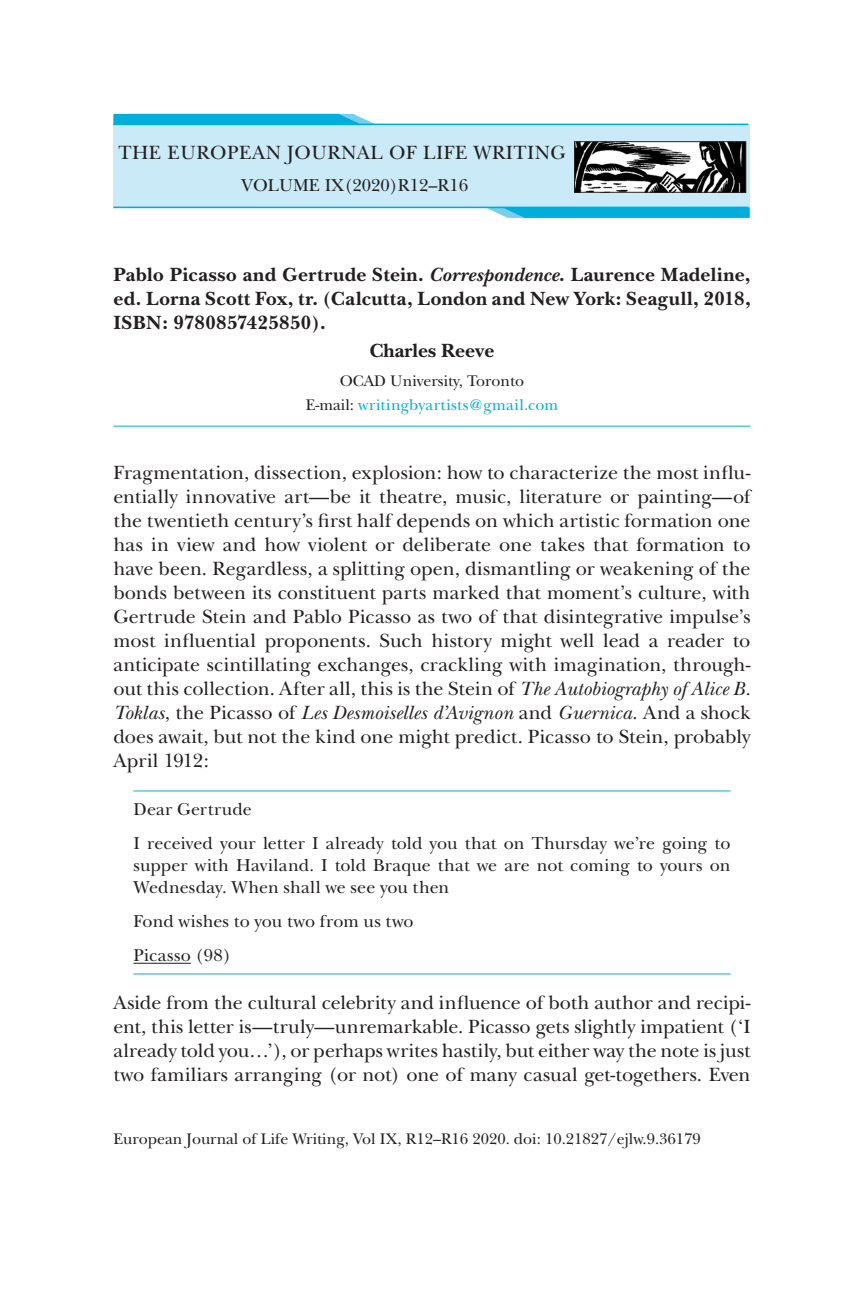
<style>
.page{position:relative;width:864px;height:1296px;background:#fff}
.page>*{position:absolute;margin:0;border:0;box-sizing:border-box;transform-origin:0 0}
.t1{font:20px/24px "New Baskerville";letter-spacing:.015em;color:#231f20;text-align:justify}
.t2{font:700 20px/24px "New Baskerville";letter-spacing:.01em;color:#231f20;text-align:justify}
.t3{font:18px/34px "New Baskerville";letter-spacing:.01em;color:#231f20}
.t4{font:16px/24px "New Baskerville";color:#231f20;text-align:center}
.s1{font-style:italic}
.s2{color:#00aedc}
</style>
<div class="page">
<div style="left:113px;top:124px;width:637px;height:83px;background:#c9eaf6"></div>
<svg style="left:113px;top:114px;width:263px;height:10px;background:#11b3de"></svg>
<svg style="left:485px;top:207px;width:265px;height:11px;background:#14b4de"></svg>
<hr style="left:113px;top:124px;width:635px;height:1px;background:#00aedc">
<hr style="left:113px;top:207px;width:635px;height:1px;background:#00aedc">
<img style="left:576px;top:143px;width:168px;height:48px">
<div style="left:574px;top:141px;width:172px;height:52px;border:1px solid #231f20"></div>
<hr style="left:113px;top:426px;width:638px;height:1px;background:#00aedc">
<hr style="left:133px;top:790px;width:598px;height:1px;background:#00aedc">
<hr style="left:133px;top:973px;width:598px;height:1px;background:#00aedc">
<hr style="left:133px;top:963px;width:58px;height:1px;background:#231f20">
<p class="t1" style="left:118px;top:140px;width:449px">The European Journal of Life Writing</p>
<p class="t3" style="left:242px;top:168px;width:26px">VOLU</p>
<p class="t3" style="left:293px;top:168px;width:176px">ME IX(2020)R12–R16</p>
<p class="t2" style="left:113px;top:262px;width:639px">Pablo Picasso and Gertrude Stein. <span class="s1">Correspondence</span>. Laurence Madeline, ed. Lorna Scott Fox, tr. (Calcutta, London and New York: Seagull, 2018, ISBN: 9780857425850).</p>
<p class="t2" style="left:370px;top:338px;width:126px">Charles Reeve</p>
<p class="t4" style="left:306px;top:369px;width:254px">OCAD University, Toronto<br>E-mail: <span class="s2">writingbyartists@gmail.com</span></p>
<p class="t1" style="left:113px;top:461px;width:640px">Fragmentation, dissection, explosion: how to characterize the most influ&shy;entially innovative art—be it theatre, music, literature or painting—of the twentieth century’s first half depends on which artistic formation one has in view and how violent or deliberate one takes that formation to have been. Regardless, a splitting open, dismantling or weakening of the bonds between its constituent parts marked that moment’s culture, with Gertrude Stein and Pablo Picasso as two of that disintegrative impulse’s most influential proponents. Such history might well lead a reader to anticipate scintillating exchanges, crackling with imagination, through&shy;out this collection. After all, this is the Stein of <span class="s1">The Autobiography of Alice B.<br>Toklas</span>, the Picasso of <span class="s1">Les Desmoiselles d’Avignon</span> and <span class="s1">Guernica</span>. And a shock does await, but not the kind one might predict. Picasso to Stein, probably April 1912:</p>
<p class="t3" style="left:133px;top:793px;width:599px">Dear Gertrude<br>I received your letter I already told you that on Thursday we’re going to</p>
<p class="t3" style="left:133px;top:855px;width:599px;line-height:22px">supper with Haviland. I told Braque that we are not coming to yours on<br>Wednesday. When shall we see you then</p>
<p class="t3" style="left:133px;top:905px;width:282px">Fond wishes to you two from us two<br>Picasso (98)</p>
<p class="t1" style="left:113px;top:991px;width:639px">Aside from the cultural celebrity and influence of both author and recipi&shy;ent, this letter is—truly—unremarkable. Picasso gets slightly impatient (‘I already told you…’), or perhaps writes hastily, but either way the note is just two familiars arranging (or not) one of many casual get-togethers. Even</p>
<p class="t4" style="left:113px;top:1127px;width:589px">European Journal of Life Writing, Vol IX, R12–R16 2020. doi: 10.21827/ejlw.9.36179</p>
</div>
